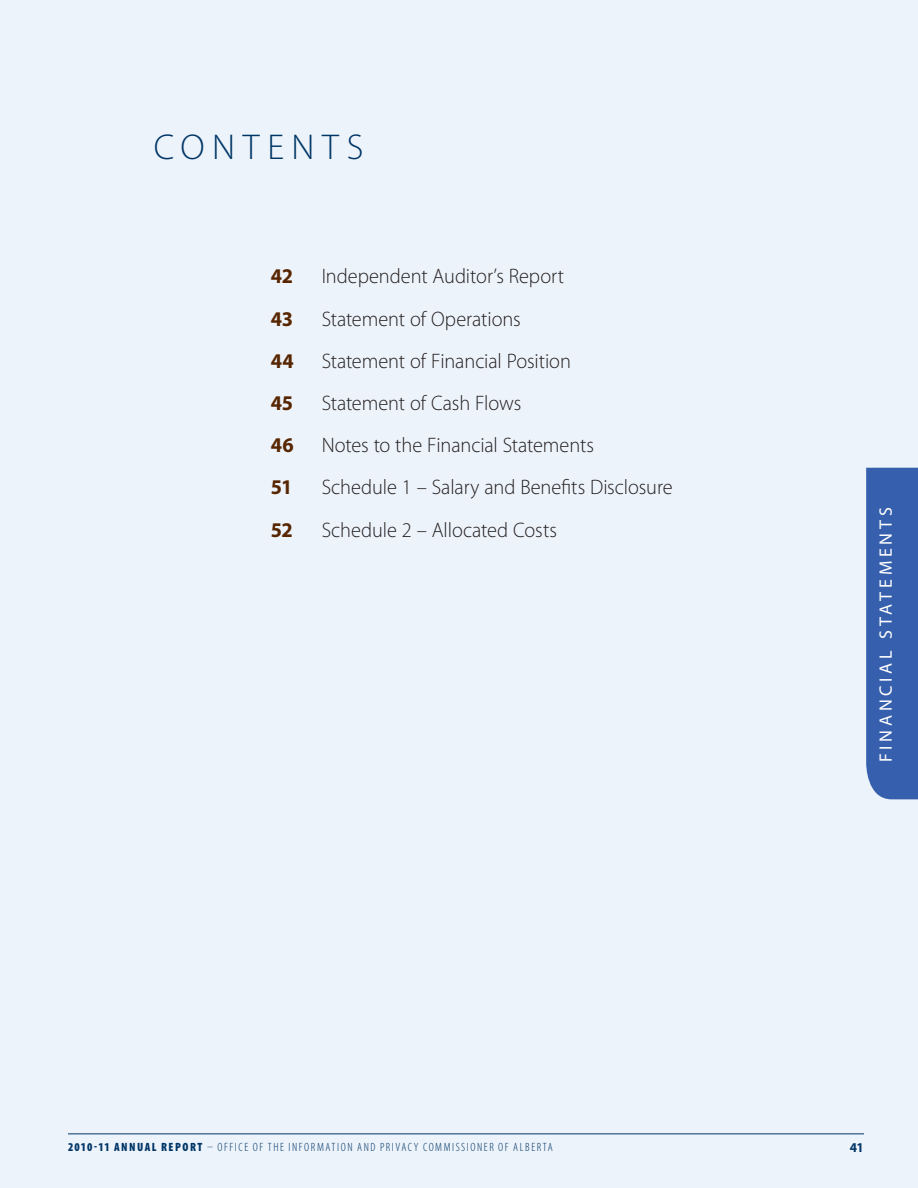
<style>
.page{position:relative;width:918px;height:1188px;background:#edf3fa}
.page>*{position:absolute;margin:0;border:0;box-sizing:border-box;transform-origin:0 0}
.oipc_1_section_head{font:300 36px "Myriad Pro";letter-spacing:.21em;color:#003667}
.financial_toc{font:300 21px "Myriad Pro";letter-spacing:-.005em;color:#231f20}
.financial_toc-2{font:700 21px "Myriad Pro";color:#572500}
.side-core-heads{font:18px "Myriad Pro";letter-spacing:.205em;color:#fff}
.t1{font:700 13.5px "Myriad Pro";color:#003667}
.t2{font:300 condensed 12px "Myriad Pro";letter-spacing:.13em;color:#003667}
.s1{font-weight:900}
</style>
<div class="page">
<hr style="left:68px;top:1134px;width:796px;height:1px;background:#003667">
<svg style="left:866px;top:468px;width:52px;height:331px;background:#3a63ae"></svg>
<p class="oipc_1_section_head" style="left:154px;top:125px;width:211px">CONTENTS</p>
<p class="financial_toc-2" style="left:271px;top:263px;width:24px">42</p>
<p class="financial_toc" style="left:322px;top:264px;width:244px">Independent Auditor’s Report</p>
<p class="financial_toc-2" style="left:271px;top:305px;width:24px">43</p>
<p class="financial_toc" style="left:322px;top:306px;width:201px">Statement of Operations</p>
<p class="financial_toc-2" style="left:271px;top:347px;width:25px">44</p>
<p class="financial_toc" style="left:322px;top:348px;width:251px">Statement of Financial Position</p>
<p class="financial_toc-2" style="left:271px;top:389px;width:24px">45</p>
<p class="financial_toc" style="left:322px;top:390px;width:201px">Statement of Cash Flows</p>
<p class="financial_toc-2" style="left:271px;top:431px;width:24px">46</p>
<p class="financial_toc" style="left:322px;top:433px;width:274px">Notes to the Financial Statements</p>
<p class="financial_toc-2" style="left:271px;top:474px;width:23px">51</p>
<p class="financial_toc" style="left:322px;top:475px;width:352px">Schedule 1 – Salary and Benefits Disclosure</p>
<p class="financial_toc-2" style="left:271px;top:516px;width:24px">52</p>
<p class="financial_toc" style="left:322px;top:517px;width:237px">Schedule 2 – Allocated Costs</p>
<p class="side-core-heads" style="left:875px;top:762px;width:256px;rotate:-90deg">FINANCIAL STATEMENTS</p>
<p class="t2" style="left:68px;top:1140px;width:486px"><span class="s1">2010‑11 ANNUAL REPORT</span> – OFFICE OF THE INFORMATION AND PRIVACY COMMISSIONER OF ALBERTA</p>
<p class="t1" style="left:850px;top:1138px;width:16px">41</p>
</div>
